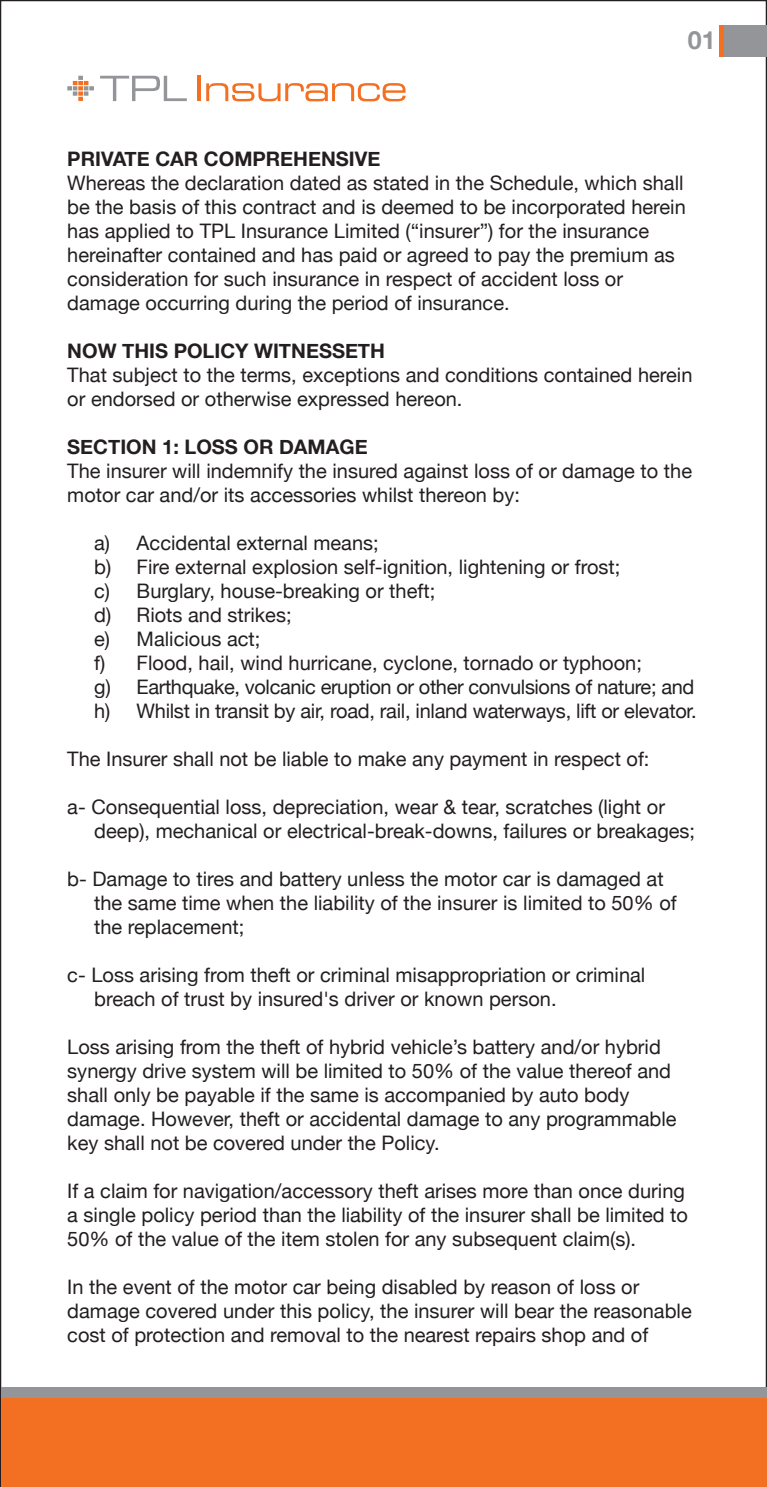
<style>
.page{position:relative;width:767px;height:1487px;background:#fff}
.page>*{position:absolute;margin:0;border:0;box-sizing:border-box;transform-origin:0 0}
.t1{font:700 25px "Helvetica Neue";color:#939598}
.t2{font:20px/24px "Helvetica Neue";color:#231f20}
.t3{font:700 20px "Helvetica Neue";color:#231f20}
</style>
<div class="page">
<svg style="left:67px;top:76px;width:27px;height:25px"></svg>
<svg style="left:100px;top:76px;width:87px;height:25px"></svg>
<hr style="left:197px;top:76px;width:4px;height:25px;background:#f36f21">
<svg style="left:206px;top:83px;width:199px;height:18px"></svg>
<div style="left:1px;top:1386px;width:765px;height:89px;background:#939598"></div>
<div style="left:1px;top:1397px;width:765px;height:89px;background:#f36f21"></div>
<div style="left:718px;top:25px;width:45px;height:31px;background:#f36f21"></div>
<div style="left:723px;top:25px;width:43px;height:31px;background:#939598"></div>
<p class="t1" style="left:687px;top:17px;width:29px">01</p>
<p class="t3" style="left:67px;top:140px;width:314px">PRIVATE CAR COMPREHENSIVE</p>
<p class="t2" style="left:67px;top:169px;width:619px">Whereas the declaration dated as stated in the Schedule, which shall be the basis of this contract and is deemed to be incorporated herein has applied to TPL Insurance Limited (“insurer”) for the insurance hereinafter contained and has paid or agreed to pay the premium as consideration for such insurance in respect of accident loss or damage occurring during the period of insurance.</p>
<p class="t3" style="left:67px;top:332px;width:319px">NOW THIS POLICY WITNESSETH</p>
<p class="t2" style="left:67px;top:361px;width:626px">That subject to the terms, exceptions and conditions contained herein or endorsed or otherwise expressed hereon.</p>
<p class="t3" style="left:67px;top:428px;width:302px">SECTION 1: LOSS OR DAMAGE</p>
<p class="t2" style="left:67px;top:457px;width:626px">The insurer will indemnify the insured against loss of or damage to the motor car and/or its accessories whilst thereon by:</p>
<p class="t2" style="left:94px;top:529px;width:603px">a) Accidental external means;<br>b) Fire external explosion self-ignition, lightening or frost;<br>c) Burglary, house-breaking or theft;<br>d) Riots and strikes;<br>e) Malicious act;<br>f) Flood, hail, wind hurricane, cyclone, tornado or typhoon;<br>g) Earthquake, volcanic eruption or other convulsions of nature; and h) Whilst in transit by air, road, rail, inland waterways, lift or elevator.</p>
<p class="t2" style="left:67px;top:745px;width:583px">The Insurer shall not be liable to make any payment in respect of:</p>
<p class="t2" style="left:94px;top:793px;width:602px;text-indent:-27px">a- Consequential loss, depreciation, wear &amp; tear, scratches (light or deep), mechanical or electrical-break-downs, failures or breakages;</p>
<p class="t2" style="left:94px;top:865px;width:584px;text-indent:-27px">b- Damage to tires and battery unless the motor car is damaged at the same time when the liability of the insurer is limited to 50% of the replacement;</p>
<p class="t2" style="left:94px;top:961px;width:552px;text-indent:-27px">c- Loss arising from theft or criminal misappropriation or criminal breach of trust by insured's driver or known person.</p>
<p class="t2" style="left:67px;top:1033px;width:610px">Loss arising from the theft of hybrid vehicle’s battery and/or hybrid synergy drive system will be limited to 50% of the value thereof and shall only be payable if the same is accompanied by auto body damage. However, theft or accidental damage to any programmable key shall not be covered under the Policy.</p>
<p class="t2" style="left:67px;top:1177px;width:622px">If a claim for navigation/accessory theft arises more than once during a single policy period than the liability of the insurer shall be limited to<br>50% of the value of the item stolen for any subsequent claim(s).</p>
<p class="t2" style="left:67px;top:1273px;width:625px">In the event of the motor car being disabled by reason of loss or damage covered under this policy, the insurer will bear the reasonable cost of protection and removal to the nearest repairs shop and of</p>
</div>
